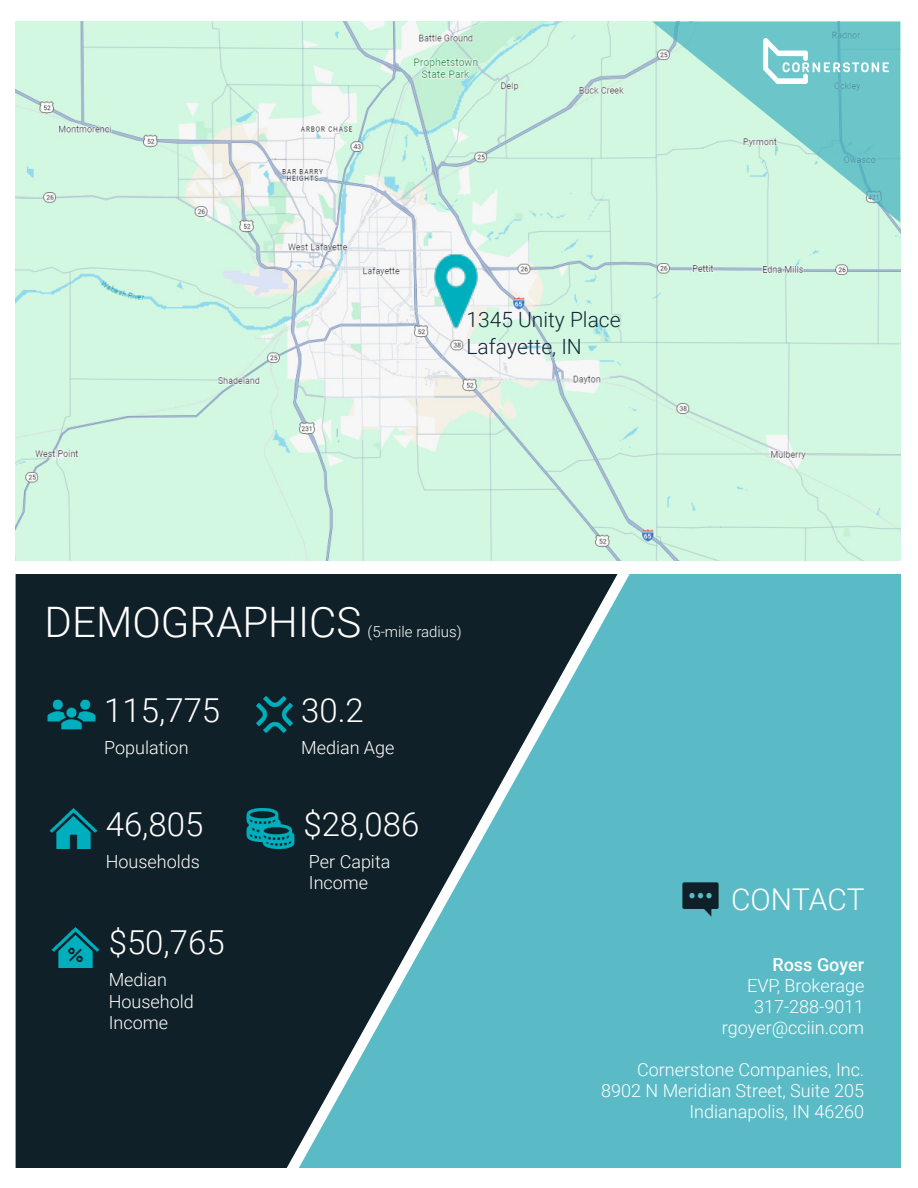
<style>
.page{position:relative;width:918px;height:1188px;background:#fff}
.page>*{position:absolute;margin:0;border:0;box-sizing:border-box;transform-origin:0 0}
.t1{font:300 42px "Roboto";color:#fff}
.t2{font:300 33px "Roboto";color:#fff}
.t3{font:300 30px "Roboto";color:#fff}
.t4{font:300 21px "Roboto";color:#0f2734}
.t5{font:300 18px "Roboto";color:#fff}
.t6{font:500 18px "Roboto";color:#fff}
.t7{font:300 15px "Roboto";color:#fff}
</style>
<div class="page">
<img style="left:16px;top:22px;width:884px;height:539px">
<div style="left:295px;top:574px;width:605px;height:599px;background:#5abbc7"></div>
<div style="left:16px;top:574px;width:234px;height:594px;background:#102028"></div>
<img style="left:682px;top:882px;width:37px;height:35px">
<img style="left:418px;top:255px;width:87px;height:87px">
<div style="left:0;top:1169px;width:918px;height:19px;background:#fff"></div>
<svg style="left:652px;top:22px;width:248px;height:200px;background:#a4e0d5"></svg>
<img style="left:764px;top:39px;width:125px;height:44px">
<svg style="left:250px;top:555px;width:390px;height:614px"></svg>
<img style="left:45px;top:687px;width:54px;height:54px">
<img style="left:247px;top:687px;width:54px;height:54px">
<img style="left:46px;top:802px;width:54px;height:54px">
<img style="left:243px;top:802px;width:54px;height:54px">
<img style="left:49px;top:920px;width:54px;height:54px">
<p class="t4" style="left:467px;top:304px;width:156px">1345 Unity Place</p>
<p class="t4" style="left:467px;top:331px;width:117px">Lafayette, IN</p>
<p class="t1" style="left:45px;top:592px;width:318px">DEMOGRAPHICS</p>
<p class="t7" style="left:368px;top:621px;width:96px">(5-mile radius)</p>
<p class="t2" style="left:104px;top:687px;width:117px">115,775</p>
<p class="t5" style="left:104px;top:735px;width:86px">Population</p>
<p class="t2" style="left:106px;top:802px;width:99px">46,805</p>
<p class="t5" style="left:106px;top:849px;width:96px">Households</p>
<p class="t2" style="left:109px;top:919px;width:117px">$50,765</p>
<p class="t5" style="left:109px;top:967px;width:60px">Median</p>
<p class="t5" style="left:109px;top:989px;width:87px">Household</p>
<p class="t5" style="left:109px;top:1010px;width:61px">Income</p>
<p class="t2" style="left:301px;top:687px;width:64px">30.2</p>
<p class="t5" style="left:301px;top:735px;width:95px">Median Age</p>
<p class="t2" style="left:303px;top:802px;width:117px">$28,086</p>
<p class="t5" style="left:309px;top:849px;width:83px">Per Capita</p>
<p class="t5" style="left:309px;top:870px;width:61px">Income</p>
<p class="t3" style="left:731px;top:878px;width:135px">CONTACT</p>
<p class="t6" style="left:773px;top:952px;width:93px">Ross Goyer</p>
<p class="t5" style="left:747px;top:973px;width:119px">EVP, Brokerage</p>
<p class="t5" style="left:754px;top:994px;width:112px">317-288-9011</p>
<p class="t5" style="left:722px;top:1015px;width:144px">rgoyer@cciin.com</p>
<p class="t5" style="left:637px;top:1057px;width:229px">Cornerstone Companies, Inc.</p>
<p class="t5" style="left:601px;top:1078px;width:264px">8902 N Meridian Street, Suite 205</p>
<p class="t5" style="left:690px;top:1099px;width:176px">Indianapolis, IN 46260</p>
</div>
